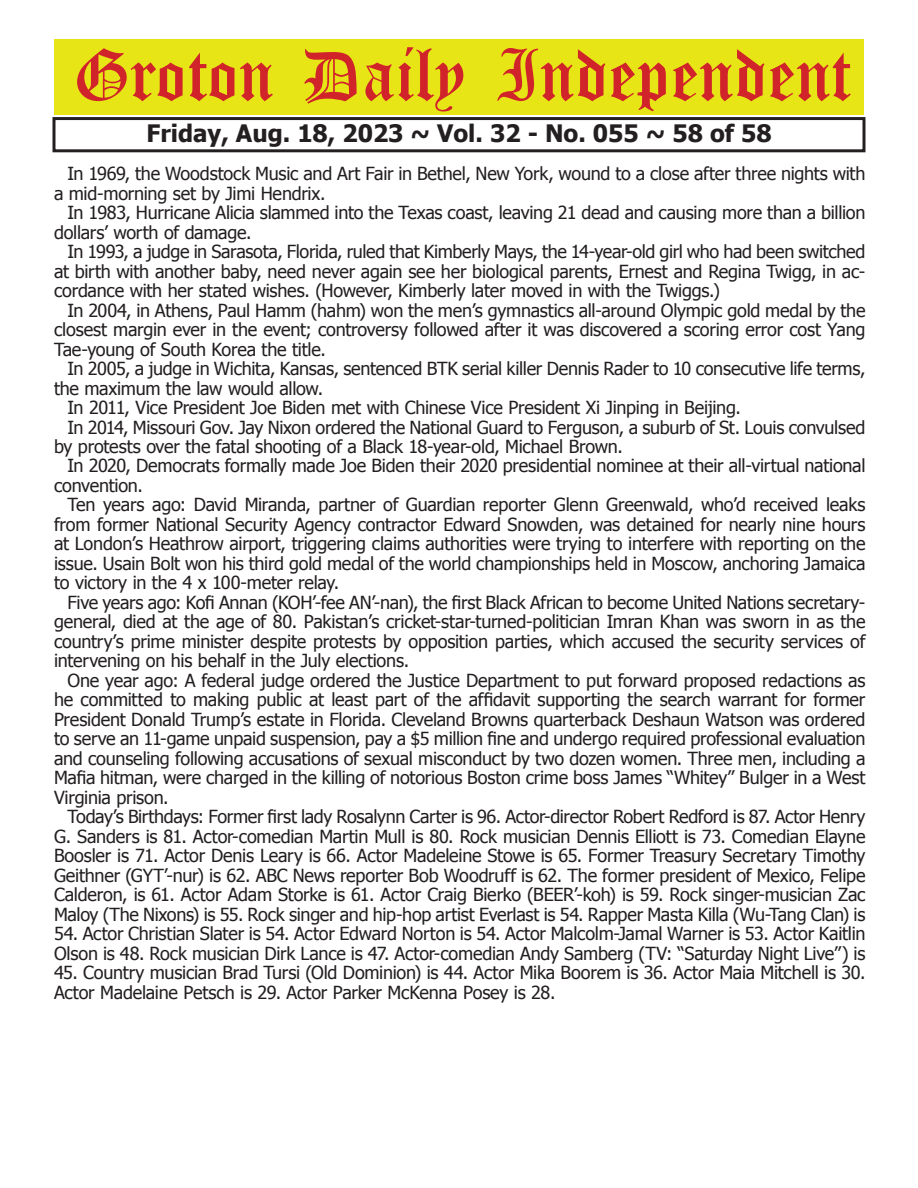
<style>
.page{position:relative;width:918px;height:1188px;background:#fff}
.page>*{position:absolute;margin:0;border:0;box-sizing:border-box;transform-origin:0 0}
.t1{font:54px "Old English Five";color:#d1232a}
.t2{font:700 24px "Tahoma";color:#231f20}
.t3{font:18px/19.5px "Tahoma";letter-spacing:-.015em;color:#231f20}
</style>
<div class="page">
<div style="left:52px;top:117px;width:814px;height:35px;border:3px solid #231f20"></div>
<div style="left:54px;top:40px;width:810px;height:75px;background:#e7e515"></div>
<h1 class="t1" style="left:73px;top:50px;width:779px">Groton Daily Independent</h1>
<h2 class="t2" style="left:146px;top:116px;width:627px">Friday, Aug. 18, 2023 ~ Vol. 32 - No. 055 ~ 58 of 58</h2>
<p class="t3" style="left:54px;top:163px;width:813px;text-indent:14px">In 1969, the Woodstock Music and Art Fair in Bethel, New York, wound to a close after three nights with a mid-morning set by Jimi Hendrix.</p>
<p class="t3" style="left:54px;top:202px;width:813px;text-indent:14px">In 1983, Hurricane Alicia slammed into the Texas coast, leaving 21 dead and causing more than a billion dollars’ worth of damage.</p>
<p class="t3" style="left:54px;top:241px;width:813px;text-align:justify;text-indent:14px">In 1993, a judge in Sarasota, Florida, ruled that Kimberly Mays, the 14-year-old girl who had been switched at birth with another baby, need never again see her biological parents, Ernest and Regina Twigg, in ac&shy;cordance with her stated wishes. (However, Kimberly later moved in with the Twiggs.)</p>
<p class="t3" style="left:54px;top:299px;width:813px;text-align:justify;text-indent:14px">In 2004, in Athens, Paul Hamm (hahm) won the men’s gymnastics all-around Olympic gold medal by the closest margin ever in the event; controversy followed after it was discovered a scoring error cost Yang Tae-young of South Korea the title.</p>
<p class="t3" style="left:68px;top:358px;width:799px">In 2005, a judge in Wichita, Kansas, sentenced BTK serial killer Dennis Rader to 10 consecutive life terms,</p>
<p class="t3" style="left:54px;top:377px;width:271px">the maximum the law would allow.</p>
<p class="t3" style="left:68px;top:397px;width:675px">In 2011, Vice President Joe Biden met with Chinese Vice President Xi Jinping in Beijing.</p>
<p class="t3" style="left:68px;top:416px;width:800px">In 2014, Missouri Gov. Jay Nixon ordered the National Guard to Ferguson, a suburb of St. Louis convulsed</p>
<p class="t3" style="left:54px;top:436px;width:570px">by protests over the fatal shooting of a Black 18-year-old, Michael Brown.</p>
<p class="t3" style="left:68px;top:455px;width:800px">In 2020, Democrats formally made Joe Biden their 2020 presidential nominee at their all-virtual national</p>
<p class="t3" style="left:54px;top:475px;width:90px">convention.</p>
<p class="t3" style="left:68px;top:494px;width:800px">Ten years ago: David Miranda, partner of Guardian reporter Glenn Greenwald, who’d received leaks</p>
<p class="t3" style="left:54px;top:514px;width:813px">from former National Security Agency contractor Edward Snowden, was detained for nearly nine hours</p>
<p class="t3" style="left:54px;top:533px;width:813px">at London’s Heathrow airport, triggering claims authorities were trying to interfere with reporting on the</p>
<p class="t3" style="left:54px;top:553px;width:813px">issue. Usain Bolt won his third gold medal of the world championships held in Moscow, anchoring Jamaica</p>
<p class="t3" style="left:54px;top:572px;width:287px">to victory in the 4 x 100-meter relay.</p>
<p class="t3" style="left:68px;top:592px;width:799px">Five years ago: Kofi Annan (KOH’-fee AN’-nan), the first Black African to become United Nations secretary-</p>
<p class="t3" style="left:54px;top:611px;width:813px">general, died at the age of 80. Pakistan’s cricket-star-turned-politician Imran Khan was sworn in as the</p>
<p class="t3" style="left:54px;top:631px;width:813px">country’s prime minister despite protests by opposition parties, which accused the security services of</p>
<p class="t3" style="left:54px;top:650px;width:357px">intervening on his behalf in the July elections.</p>
<p class="t3" style="left:68px;top:670px;width:800px">One year ago: A federal judge ordered the Justice Department to put forward proposed redactions as</p>
<p class="t3" style="left:54px;top:689px;width:813px">he committed to making public at least part of the affidavit supporting the search warrant for former</p>
<p class="t3" style="left:54px;top:709px;width:813px">President Donald Trump’s estate in Florida. Cleveland Browns quarterback Deshaun Watson was ordered</p>
<p class="t3" style="left:54px;top:728px;width:813px">to serve an 11-game unpaid suspension, pay a $5 million fine and undergo required professional evaluation</p>
<p class="t3" style="left:54px;top:748px;width:813px">and counseling following accusations of sexual misconduct by two dozen women. Three men, including a</p>
<p class="t3" style="left:54px;top:767px;width:813px">Mafia hitman, were charged in the killing of notorious Boston crime boss James “Whitey” Bulger in a West</p>
<p class="t3" style="left:54px;top:787px;width:116px">Virginia prison.</p>
<p class="t3" style="left:68px;top:806px;width:799px">Today’s Birthdays: Former first lady Rosalynn Carter is 96. Actor-director Robert Redford is 87. Actor Henry</p>
<p class="t3" style="left:54px;top:826px;width:813px">G. Sanders is 81. Actor-comedian Martin Mull is 80. Rock musician Dennis Elliott is 73. Comedian Elayne</p>
<p class="t3" style="left:54px;top:845px;width:813px">Boosler is 71. Actor Denis Leary is 66. Actor Madeleine Stowe is 65. Former Treasury Secretary Timothy</p>
<p class="t3" style="left:54px;top:865px;width:813px">Geithner (GYT’-nur) is 62. ABC News reporter Bob Woodruff is 62. The former president of Mexico, Felipe</p>
<p class="t3" style="left:54px;top:884px;width:813px">Calderon, is 61. Actor Adam Storke is 61. Actor Craig Bierko (BEER’-koh) is 59. Rock singer-musician Zac</p>
<p class="t3" style="left:54px;top:904px;width:813px">Maloy (The Nixons) is 55. Rock singer and hip-hop artist Everlast is 54. Rapper Masta Killa (Wu-Tang Clan) is</p>
<p class="t3" style="left:54px;top:923px;width:813px">54. Actor Christian Slater is 54. Actor Edward Norton is 54. Actor Malcolm-Jamal Warner is 53. Actor Kaitlin<br>Olson is 48. Rock musician Dirk Lance is 47. Actor-comedian Andy Samberg (TV: “Saturday Night Live”) is</p>
<p class="t3" style="left:54px;top:962px;width:813px">45. Country musician Brad Tursi (Old Dominion) is 44. Actor Mika Boorem is 36. Actor Maia Mitchell is 30.<br>Actor Madelaine Petsch is 29. Actor Parker McKenna Posey is 28.</p>
</div>
